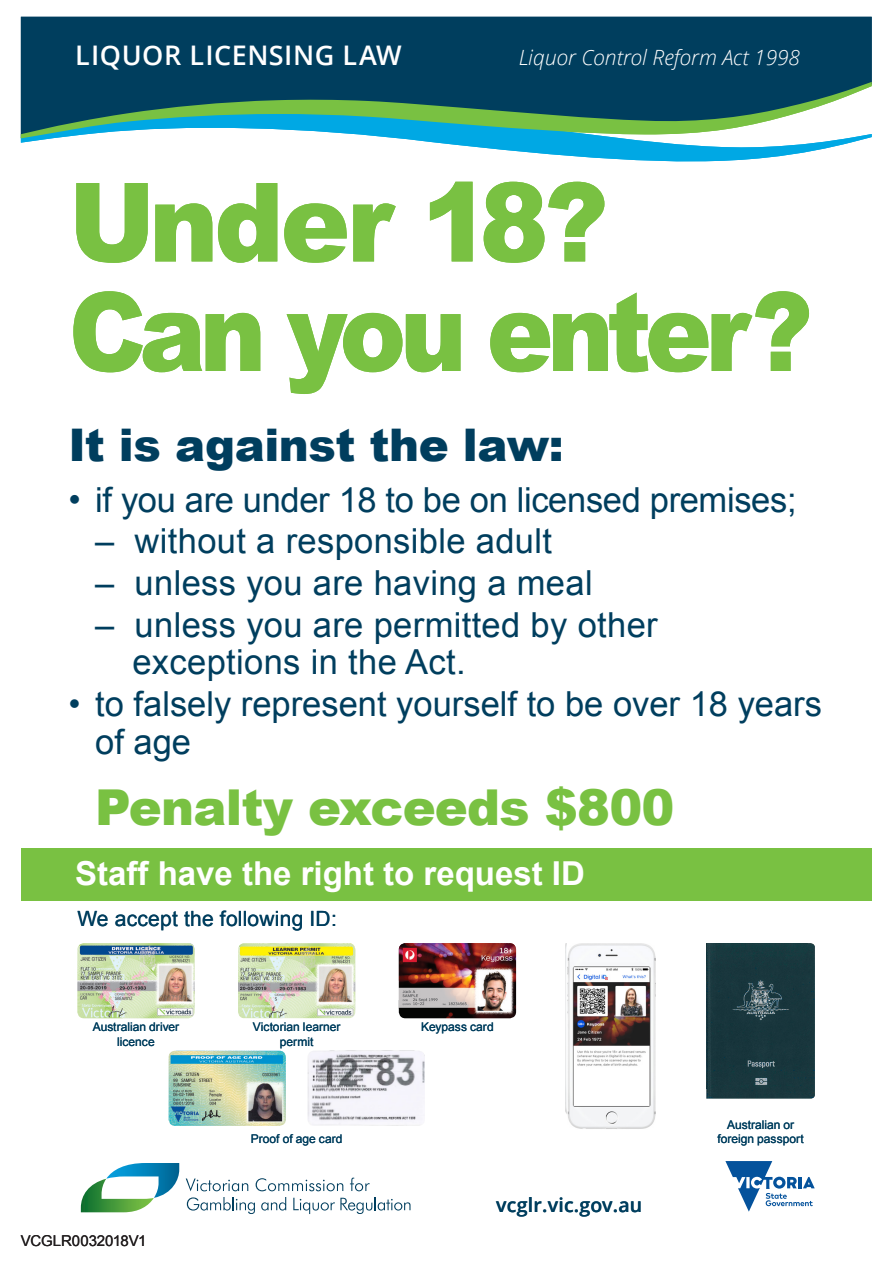
<style>
.page{position:relative;width:893px;height:1263px;background:#fff}
.page>*{position:absolute;margin:0;border:0;box-sizing:border-box;transform-origin:0 0}
.t1{font:900 109.5px "Arial";letter-spacing:-.06em;color:#79c142;scale:.91 1}
.t2{font:900 109.5px "Arial";letter-spacing:-.06em;color:#79c142;scale:.95 1}
.t3{font:900 49.5px "Arial";letter-spacing:-.015em;color:#79c142}
.t4{font:900 45px "Arial";letter-spacing:-.01em;color:#003e5e}
.t5{font:34.5px/37.5px "Arial";letter-spacing:.01em;color:#003e5e}
.t6{font:34.5px "Arial";letter-spacing:-.01em;color:#003e5e}
.t7{font:700 33px "Arial";color:#fff}
.t8{font:600 27px "Open Sans";letter-spacing:.02em;color:#fff}
.t9{font:italic 300 21px "Open Sans";color:#fff}
.t10{font:21px "Arial";letter-spacing:.01em;color:#003e5e}
.t11{font:600 19.5px "Open Sans";letter-spacing:.01em;color:#003e5e}
.t12{font:15px "Arial";letter-spacing:-.01em;color:#231f20}
.t13{font:12px/14.4px "Arial";color:#003e5e;text-align:center}
.s1{font-size:35.25px}
</style>
<div class="page">
<svg style="left:186px;top:1178px;width:62px;height:13px"></svg>
<svg style="left:256px;top:1178px;width:87px;height:13px"></svg>
<svg style="left:350px;top:1177px;width:20px;height:14px"></svg>
<svg style="left:187px;top:1197px;width:68px;height:17px"></svg>
<svg style="left:261px;top:1197px;width:25px;height:13px"></svg>
<svg style="left:293px;top:1197px;width:117px;height:17px"></svg>
<svg style="left:81px;top:1163px;width:98px;height:49px"></svg>
<svg style="left:725px;top:1161px;width:90px;height:50px"></svg>
<div style="left:21px;top:17px;width:851px;height:65px;background:#003e5e"></div>
<svg style="left:21px;top:138px;width:847px;height:24px"></svg>
<svg style="left:21px;top:82px;width:851px;height:56px;background:#3e8482"></svg>
<div style="left:21px;top:849px;width:851px;height:52px;background:#79c142"></div>
<img style="left:169px;top:1051px;width:117px;height:75px">
<svg style="left:308px;top:1051px;width:117px;height:75px;fill:#f2f1f7"></svg>
<img style="left:77px;top:943px;width:118px;height:75px">
<img style="left:238px;top:943px;width:117px;height:75px">
<img style="left:399px;top:943px;width:117px;height:75px">
<img style="left:706px;top:943px;width:109px;height:156px">
<img style="left:567px;top:943px;width:88px;height:186px">
<p class="t8" style="left:75px;top:37px;width:328px">LIQUOR LICENSING LAW</p>
<p class="t9" style="left:519px;top:43px;width:283px">Liquor Control Reform Act 1998</p>
<p class="t2" style="left:69px;top:143px;width:569px">Under 18?</p>
<p class="t1" style="left:69px;top:252px;width:819px">Can you enter?</p>
<p class="t4" style="left:69px;top:413px;width:497px">It is against the law:</p>
<p class="t6" style="left:69px;top:477px;width:729px"><span class="s1">•</span> if you are under 18 to be on licensed premises;</p>
<p class="t5" style="left:95px;top:523px;width:458px">– without a responsible adult</p>
<p class="t5" style="left:95px;top:565px;width:499px">– unless you are having a meal</p>
<p class="t5" style="left:132px;top:606px;width:527px;text-indent:-37px">– unless you are permitted by other exceptions in the Act.</p>
<p class="t5" style="left:95px;top:686px;width:728px;text-indent:-27px">• to falsely represent yourself to be over 18 years of age</p>
<p class="t3" style="left:95px;top:771px;width:581px">Penalty exceeds $800</p>
<p class="t7" style="left:75px;top:852px;width:511px">Staff have the right to request ID</p>
<p class="t10" style="left:77px;top:905px;width:261px">We accept the following ID:</p>
<p class="t13" style="left:93px;top:1020px;width:88px">Australian driver licence</p>
<p class="t13" style="left:253px;top:1020px;width:89px">Victorian learner permit</p>
<p class="t13" style="left:421px;top:1020px;width:74px">Keypass card</p>
<p class="t12" style="left:21px;top:1231px;width:127px">VCGLR0032018V1</p>
<p class="t13" style="left:251px;top:1132px;width:93px">Proof of age card</p>
<p class="t11" style="left:496px;top:1192px;width:147px">vcglr.vic.gov.au</p>
<p class="t13" style="left:717px;top:1117px;width:88px">Australian or foreign passport</p>
</div>
